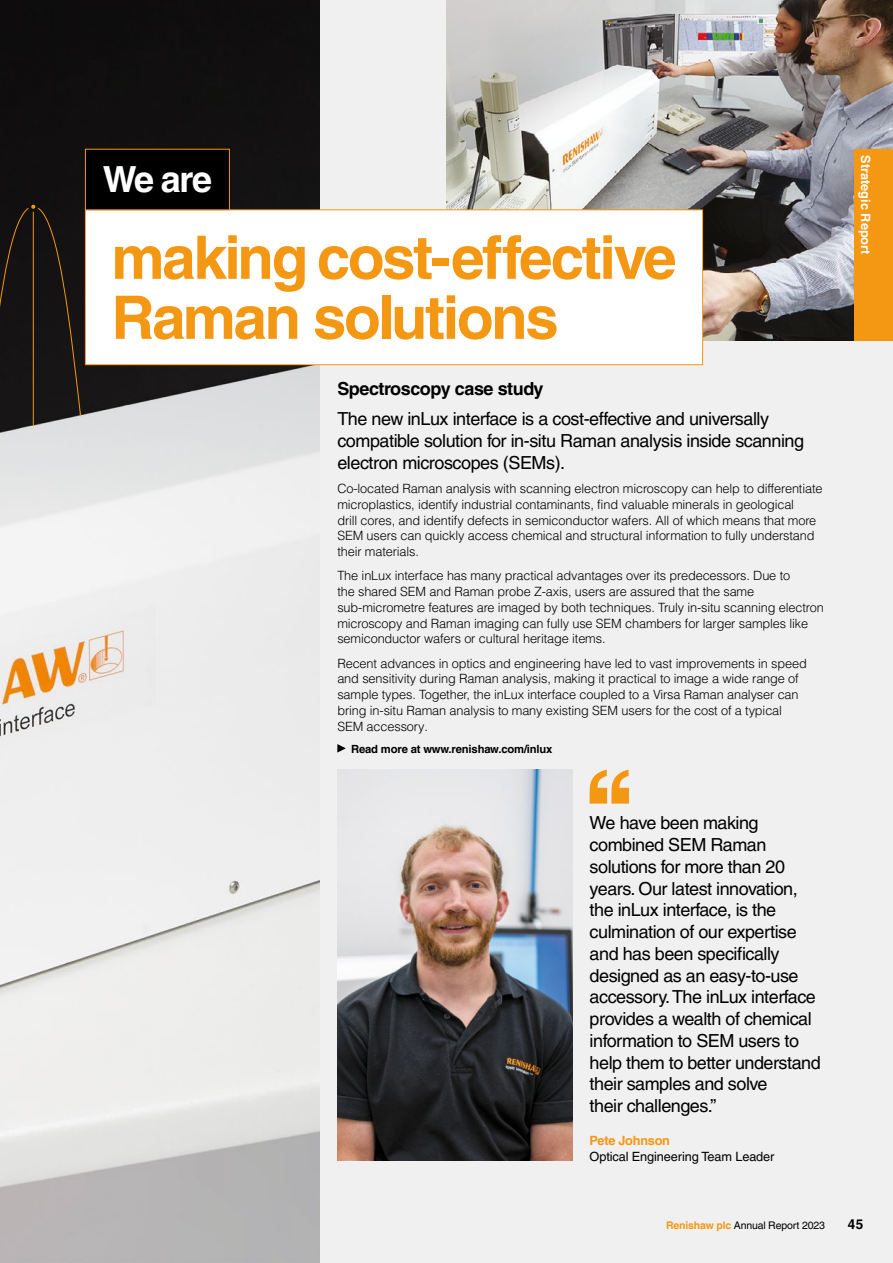
<style>
.page{position:relative;width:893px;height:1263px;background:#fff}
.page>*{position:absolute;margin:0;border:0;box-sizing:border-box;transform-origin:0 0}
.t1{font:700 60px/60px "Helvetica LT Pro";letter-spacing:-.04em;color:#f49712}
.t2{font:700 36px "Helvetica LT Pro";color:#fff}
.t3{font:18px/21.8px "Helvetica LT Pro";letter-spacing:-.025em;color:#000}
.t4{font:700 18px "Helvetica LT Pro";letter-spacing:-.025em;color:#000}
.t5{font:700 13.5px "Helvetica LT Pro";color:#000}
.t6{font:300 12.75px/15.8px "Helvetica LT Pro";letter-spacing:-.01em;color:#000}
.t7{font:12.75px "Helvetica LT Pro";letter-spacing:-.01em;color:#000}
.t8{font:700 12.75px "Helvetica LT Pro";color:#fff}
.t9{font:700 12.75px "Helvetica LT Pro";letter-spacing:-.02em;color:#f49712}
.t10{font:700 11.25px "Helvetica LT Pro";letter-spacing:-.015em;color:#000}
.t11{font:10.5px "Helvetica LT Pro";letter-spacing:-.015em;color:#000}
.s1{font-weight:700;color:#f49712}
</style>
<div class="page">
<img style="left:0;top:0;width:320px;height:1263px">
<svg style="left:37px;top:207px;width:180px;height:414px"></svg>
<hr style="left:33px;top:212px;width:1px;height:1008px;background:#f49712">
<hr style="left:127px;top:620px;width:1px;height:600px;background:#f49712">
<hr style="left:221px;top:395px;width:1px;height:825px;background:#f49712">
<hr style="left:315px;top:620px;width:1px;height:600px;background:#f49712">
<hr style="left:80px;top:413px;width:1px;height:807px;background:#f49712">
<hr style="left:174px;top:505px;width:1px;height:715px;background:#f49712">
<hr style="left:268px;top:505px;width:1px;height:715px;background:#f49712">
<svg style="left:0;top:205px;width:35px;height:416px"></svg>
<svg style="left:219px;top:365px;width:101px;height:256px"></svg>
<div style="left:320px;top:0;width:573px;height:1263px;background:#f0f0f0"></div>
<img style="left:446px;top:0;width:447px;height:340px">
<img style="left:337px;top:769px;width:236px;height:391px">
<div style="left:85px;top:210px;width:618px;height:155px;background:#fff"></div>
<div style="left:85px;top:209px;width:618px;height:156px;border:1px solid #f49712"></div>
<div style="left:85px;top:149px;width:144px;height:61px;background:#000"></div>
<div style="left:85px;top:149px;width:145px;height:61px;border:1px solid #f49712"></div>
<svg style="left:590px;top:769px;width:39px;height:35px"></svg>
<svg style="left:337px;top:744px;width:9px;height:8px"></svg>
<div style="left:855px;top:149px;width:38px;height:191px;background:#f49712"></div>
<h2 class="t2" style="left:103px;top:158px;width:111px">We are</h2>
<h1 class="t1" style="left:111px;top:228px;width:567px">making cost‑effective<br>Raman solutions</h1>
<h3 class="t4" style="left:337px;top:378px;width:208px">Spectroscopy case study</h3>
<h3 class="t3" style="left:337px;top:408px;width:468px">The new inLux interface is a cost-effective and universally compatible solution for in-situ Raman analysis inside scanning electron microscopes (SEMs).</h3>
<p class="t6" style="left:337px;top:480px;width:487px">Co-located Raman analysis with scanning electron microscopy can help to differentiate microplastics, identify industrial contaminants, find valuable minerals in geological<br>drill cores, and identify defects in semiconductor wafers. All of which means that more SEM users can quickly access chemical and structural information to fully understand their materials.</p>
<p class="t6" style="left:337px;top:568px;width:488px">The inLux interface has many practical advantages over its predecessors. Due to<br>the shared SEM and Raman probe Z-axis, users are assured that the same sub‑micrometre features are imaged by both techniques. Truly in-situ scanning electron microscopy and Raman imaging can fully use SEM chambers for larger samples like semiconductor wafers or cultural heritage items.</p>
<p class="t6" style="left:337px;top:655px;width:471px">Recent advances in optics and engineering have led to vast improvements in speed and sensitivity during Raman analysis, making it practical to image a wide range of sample types. Together, the inLux interface coupled to a Virsa Raman analyser can bring in-situ Raman analysis to many existing SEM users for the cost of a typical SEM accessory.</p>
<p class="t10" style="left:351px;top:742px;width:203px">Read more at www.renishaw.com/inlux</p>
<p class="t3" style="left:590px;top:812px;width:233px">We have been making combined SEM Raman solutions for more than 20 years. Our latest innovation, the inLux interface, is the culmination of our expertise and has been specifically designed as an easy-to-use accessory. The inLux interface provides a wealth of chemical information to SEM users to help them to better understand their samples and solve<br>their challenges.”</p>
<p class="t9" style="left:590px;top:1132px;width:82px">Pete Johnson</p>
<p class="t7" style="left:590px;top:1149px;width:186px">Optical Engineering Team Leader</p>
<p class="t8" style="left:873px;top:155px;width:101px;rotate:90deg">Strategic Report</p>
<p class="t11" style="left:666px;top:1219px;width:160px"><span class="s1">Renishaw plc</span> Annual Report 2023</p>
<p class="t5" style="left:848px;top:1216px;width:17px">45</p>
</div>
